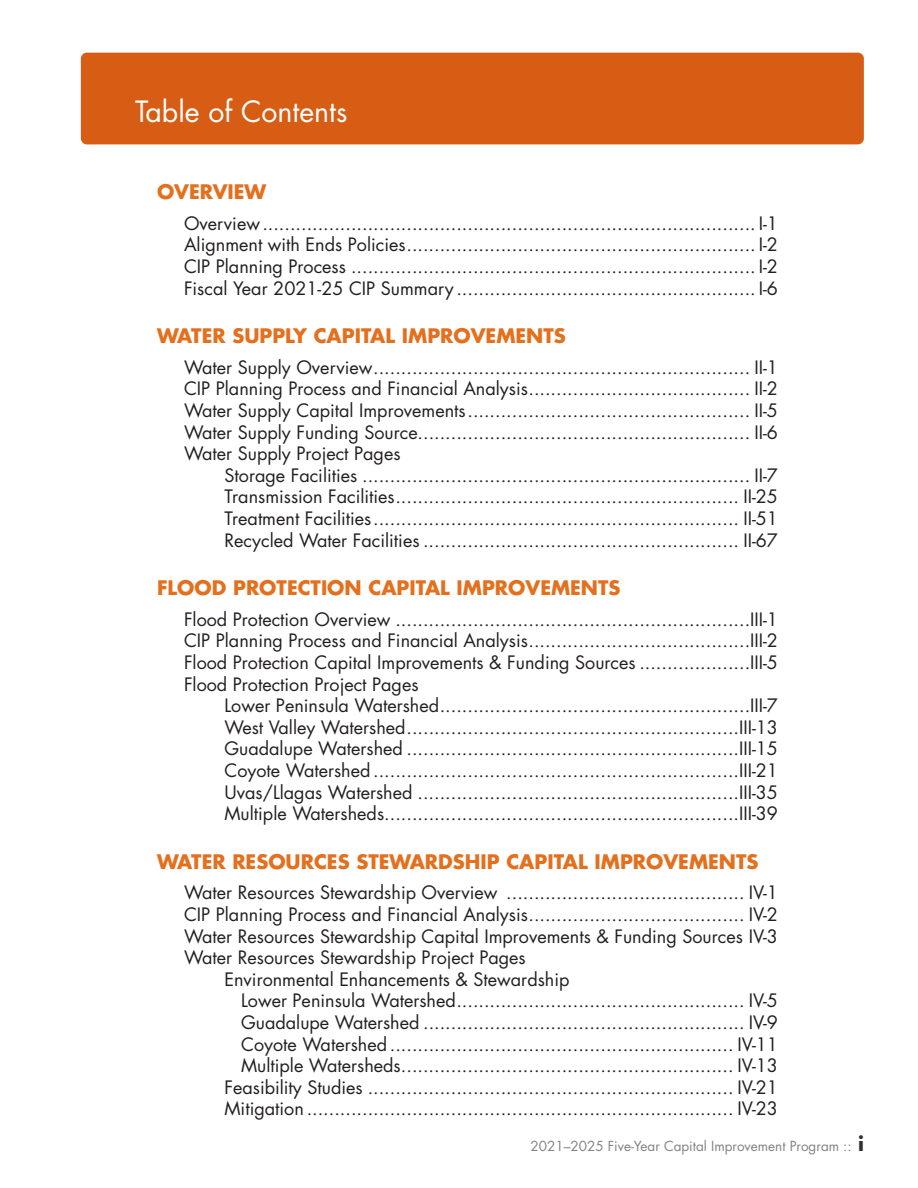
<style>
.page{position:relative;width:918px;height:1188px;background:#fff}
.page>*{position:absolute;margin:0;border:0;box-sizing:border-box;transform-origin:0 0}
.t1{font:28.5px "Futura Std";color:#fff}
.t2{font:700 19.5px "Futura Std";color:#e4701e}
.CM8{font:18px "Futura Std";color:#231f20}
.Default{font:18px "Futura Std";color:#221e1f}
.CM4{font:18px "Futura Std";color:#221e1f}
.CM4-2{font:18px "Futura Std";color:#231f20}
.t3{font:13.5px "Futura Std";color:#808285}
.s1{font-weight:700;font-size:19.5px;color:#312f30}
</style>
<div class="page">
<div style="left:81px;top:53px;width:783px;height:91px;background:#d75d14;border-radius:6px"></div>
<h1 class="t1" style="left:135px;top:93px;width:214px">Table of Contents</h1>
<p class="t2" style="left:157px;top:179px;width:111px">OVERVIEW</p>
<p class="Default" style="left:184px;top:212px;width:596px">Overview......................................................................................... I-1</p>
<p class="Default" style="left:184px;top:233px;width:596px">Alignment with Ends Policies............................................................... I-2</p>
<p class="Default" style="left:184px;top:255px;width:596px">CIP Planning Process ......................................................................... I-2</p>
<p class="Default" style="left:184px;top:276px;width:596px">Fiscal Year 2021-25 CIP Summary ...................................................... I-6</p>
<p class="t2" style="left:157px;top:323px;width:410px">WATER SUPPLY CAPITAL IMPROVEMENTS</p>
<p class="CM8" style="left:184px;top:356px;width:596px">Water Supply Overview.................................................................... II-1</p>
<p class="CM8" style="left:184px;top:377px;width:596px">CIP Planning Process and Financial Analysis........................................ II-2</p>
<p class="CM8" style="left:184px;top:399px;width:596px">Water Supply Capital Improvements................................................... II-5</p>
<p class="CM8" style="left:184px;top:420px;width:596px">Water Supply Funding Source............................................................ II-6</p>
<p class="CM8" style="left:184px;top:442px;width:218px">Water Supply Project Pages</p>
<p class="CM8" style="left:225px;top:464px;width:555px">Storage Facilities ...................................................................... II-7</p>
<p class="CM8" style="left:225px;top:485px;width:555px">Transmission Facilities.............................................................. II-25</p>
<p class="CM4" style="left:225px;top:507px;width:555px">Treatment Facilities.................................................................. II-51</p>
<p class="CM4-2" style="left:225px;top:528px;width:555px">Recycled Water Facilities ......................................................... II-67</p>
<p class="t2" style="left:157px;top:575px;width:465px">FLOOD PROTECTION CAPITAL IMPROVEMENTS</p>
<p class="CM8" style="left:184px;top:608px;width:596px">Flood Protection Overview ................................................................III-1</p>
<p class="CM8" style="left:184px;top:629px;width:596px">CIP Planning Process and Financial Analysis........................................III-2</p>
<p class="CM8" style="left:184px;top:651px;width:596px">Flood Protection Capital Improvements &amp; Funding Sources ....................III-5</p>
<p class="CM8" style="left:184px;top:672px;width:236px">Flood Protection Project Pages</p>
<p class="CM8" style="left:225px;top:694px;width:555px">Lower Peninsula Watershed........................................................III-7</p>
<p class="CM8" style="left:225px;top:716px;width:555px">West Valley Watershed............................................................III-13</p>
<p class="CM8" style="left:225px;top:737px;width:555px">Guadalupe Watershed ............................................................III-15</p>
<p class="CM8" style="left:225px;top:759px;width:555px">Coyote Watershed ..................................................................III-21</p>
<p class="CM8" style="left:225px;top:780px;width:555px">Uvas/Llagas Watershed ..........................................................III-35</p>
<p class="CM8" style="left:225px;top:802px;width:555px">Multiple Watersheds................................................................III-39</p>
<p class="t2" style="left:157px;top:849px;width:603px">WATER RESOURCES STEWARDSHIP CAPITAL IMPROVEMENTS</p>
<p class="CM8" style="left:184px;top:881px;width:596px">Water Resources Stewardship Overview ........................................... IV-1</p>
<p class="CM8" style="left:184px;top:903px;width:596px">CIP Planning Process and Financial Analysis....................................... IV-2</p>
<p class="CM8" style="left:184px;top:924px;width:596px">Water Resources Stewardship Capital Improvements &amp; Funding Sources IV-3</p>
<p class="CM8" style="left:184px;top:946px;width:343px">Water Resources Stewardship Project Pages</p>
<p class="CM8" style="left:225px;top:968px;width:347px">Environmental Enhancements &amp; Stewardship</p>
<p class="CM8" style="left:241px;top:989px;width:538px">Lower Peninsula Watershed.................................................... IV-5</p>
<p class="CM8" style="left:241px;top:1011px;width:538px">Guadalupe Watershed .......................................................... IV-9</p>
<p class="CM8" style="left:241px;top:1032px;width:538px">Coyote Watershed .............................................................. IV-11</p>
<p class="CM8" style="left:241px;top:1054px;width:538px">Multiple Watersheds............................................................ IV-13</p>
<p class="CM8" style="left:225px;top:1076px;width:555px">Feasibility Studies .................................................................. IV-21</p>
<p class="CM8" style="left:225px;top:1097px;width:555px">Mitigation ............................................................................. IV-23</p>
<p class="t3" style="left:530px;top:1138px;width:335px">2021–2025 Five-Year Capital Improvement Program :: <span class="s1">i</span></p>
</div>
